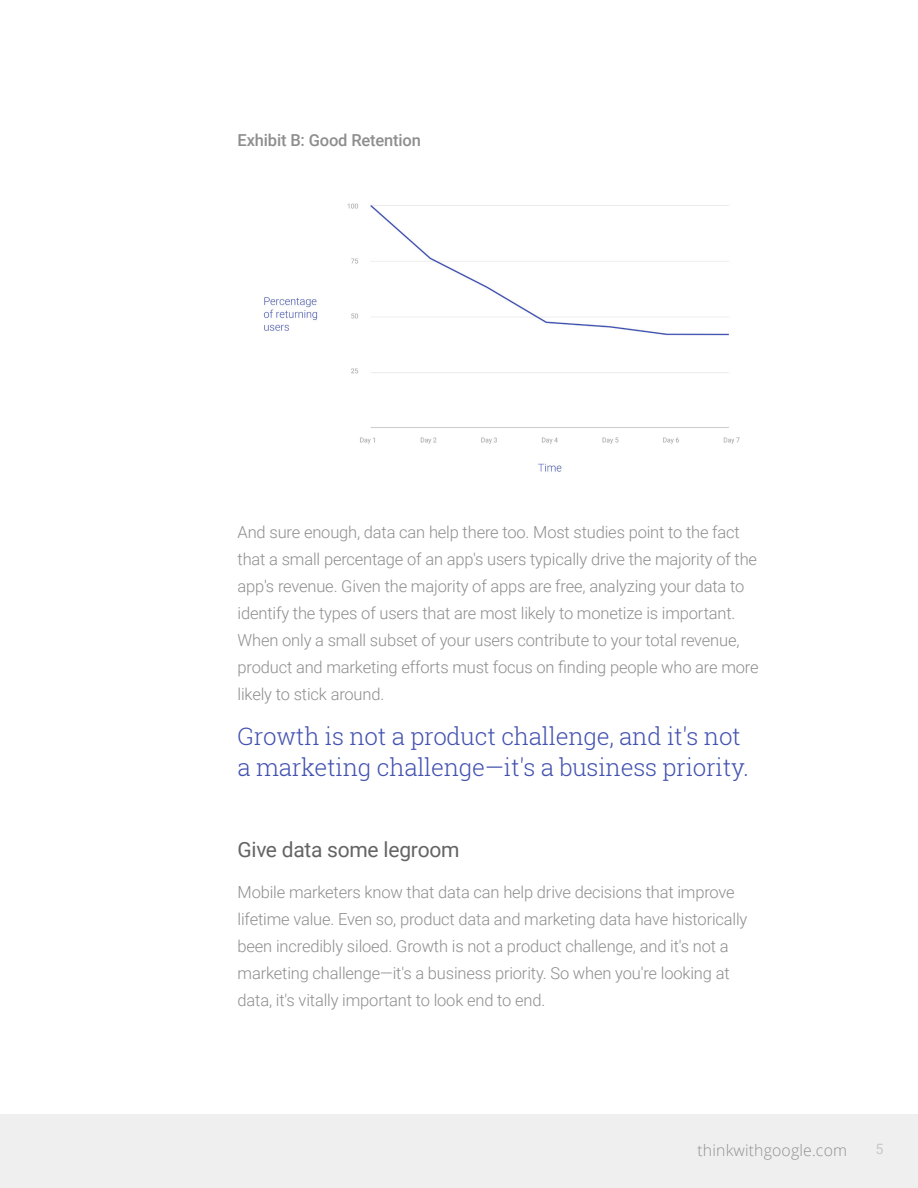
<style>
.page{position:relative;width:918px;height:1188px;background:#fff}
.page>*{position:absolute;margin:0;border:0;box-sizing:border-box;transform-origin:0 0}
.t1{font:300 24px/31.5px "Roboto Slab";letter-spacing:-.01em;color:#4352af}
.t2{font:21px "Roboto";letter-spacing:-.015em;color:#646464}
.t3{font:300 16.5px/27px "Roboto";letter-spacing:-.01em;color:#8e8e8e}
.t4{font:500 16.5px "Roboto";letter-spacing:-.01em;color:#8e8e8e}
.t5{font:300 15.75px "Open Sans";letter-spacing:.01em;color:#666766}
.t6{font:14.25px "Roboto";color:#c9c9c9}
</style>
<div class="page">
<div style="left:0;top:1114px;width:918px;height:74px;background:#f0eff0"></div>
<img style="left:263px;top:203px;width:477px;height:269px">
<p class="t4" style="left:238px;top:129px;width:185px">Exhibit B: Good Retention</p>
<p class="t3" style="left:238px;top:518px;width:523px">And sure enough, data can help there too. Most studies point to the fact that a small percentage of an app's users typically drive the majority of the app's revenue. Given the majority of apps are free, analyzing your data to identify the types of users that are most likely to monetize is important.<br>When only a small subset of your users contribute to your total revenue, product and marketing efforts must focus on finding people who are more likely to stick around.</p>
<h1 class="t1" style="left:238px;top:720px;width:513px">Growth is not a product challenge, and it's not a marketing challenge—it's a business priority.</h1>
<p class="t2" style="left:238px;top:835px;width:223px">Give data some legroom</p>
<p class="t3" style="left:238px;top:878px;width:511px">Mobile marketers know that data can help drive decisions that improve lifetime value. Even so, product data and marketing data have historically been incredibly siloed. Growth is not a product challenge, and it's not a marketing challenge—it's a business priority. So when you're looking at data, it's vitally important to look end to end.</p>
<p class="t5" style="left:698px;top:1140px;width:151px">thinkwithgoogle.com</p>
<p class="t6" style="left:876px;top:1139px;width:10px">5</p>
</div>
